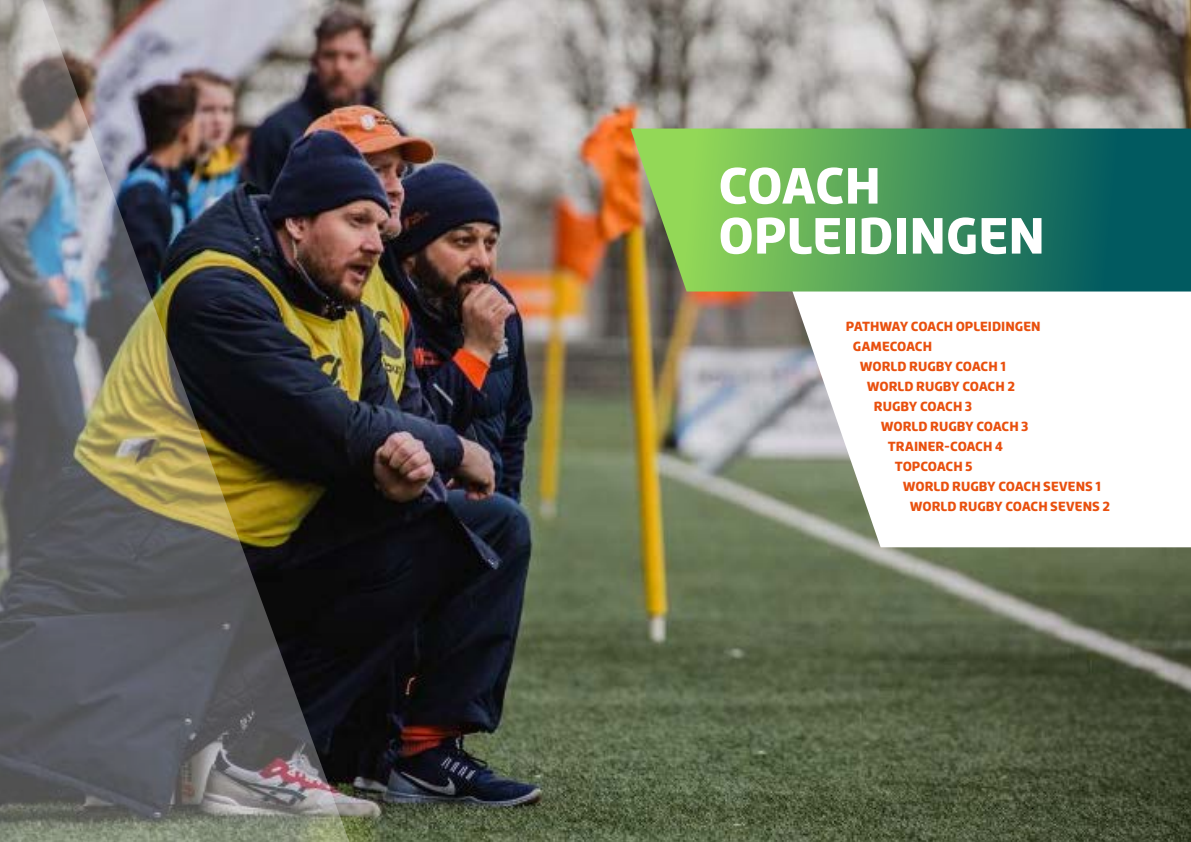
<style>
.page{position:relative;width:1191px;height:842px;background:#fff}
.page>*{position:absolute;margin:0;border:0;box-sizing:border-box;transform-origin:0 0}
.t1{font:900 50px/50px "Roihu";color:#fff}
.t2{font:900 13px "Roihu";color:#e9500e}
.t3{font:900 13px "Roihu";letter-spacing:-.02em;color:#e9500e}
</style>
<div class="page">
<img style="left:378px;top:0;width:813px;height:842px">
<svg style="left:789px;top:291px;width:402px;height:256px"></svg>
<svg style="left:630px;top:129px;width:561px;height:162px"></svg>
<img style="left:0;top:0;width:378px;height:842px">
<h1 class="t1" style="left:718px;top:161px;width:328px">COACH<br>OPLEIDINGEN</h1>
<p class="t2" style="left:846px;top:319px;width:196px">PATHWAY COACH OPLEIDINGEN</p>
<p class="t2" style="left:853px;top:339px;width:81px">GAMECOACH</p>
<p class="t2" style="left:860px;top:359px;width:148px">WORLD RUGBY COACH 1</p>
<p class="t2" style="left:867px;top:379px;width:150px">WORLD RUGBY COACH 2</p>
<p class="t2" style="left:874px;top:399px;width:100px">RUGBY COACH 3</p>
<p class="t2" style="left:881px;top:419px;width:149px">WORLD RUGBY COACH 3</p>
<p class="t2" style="left:888px;top:439px;width:117px">TRAINER-COACH 4</p>
<p class="t3" style="left:895px;top:459px;width:79px">TOPCOACH 5</p>
<p class="t2" style="left:903px;top:479px;width:200px">WORLD RUGBY COACH SEVENS 1</p>
<p class="t2" style="left:910px;top:499px;width:202px">WORLD RUGBY COACH SEVENS 2</p>
</div>
